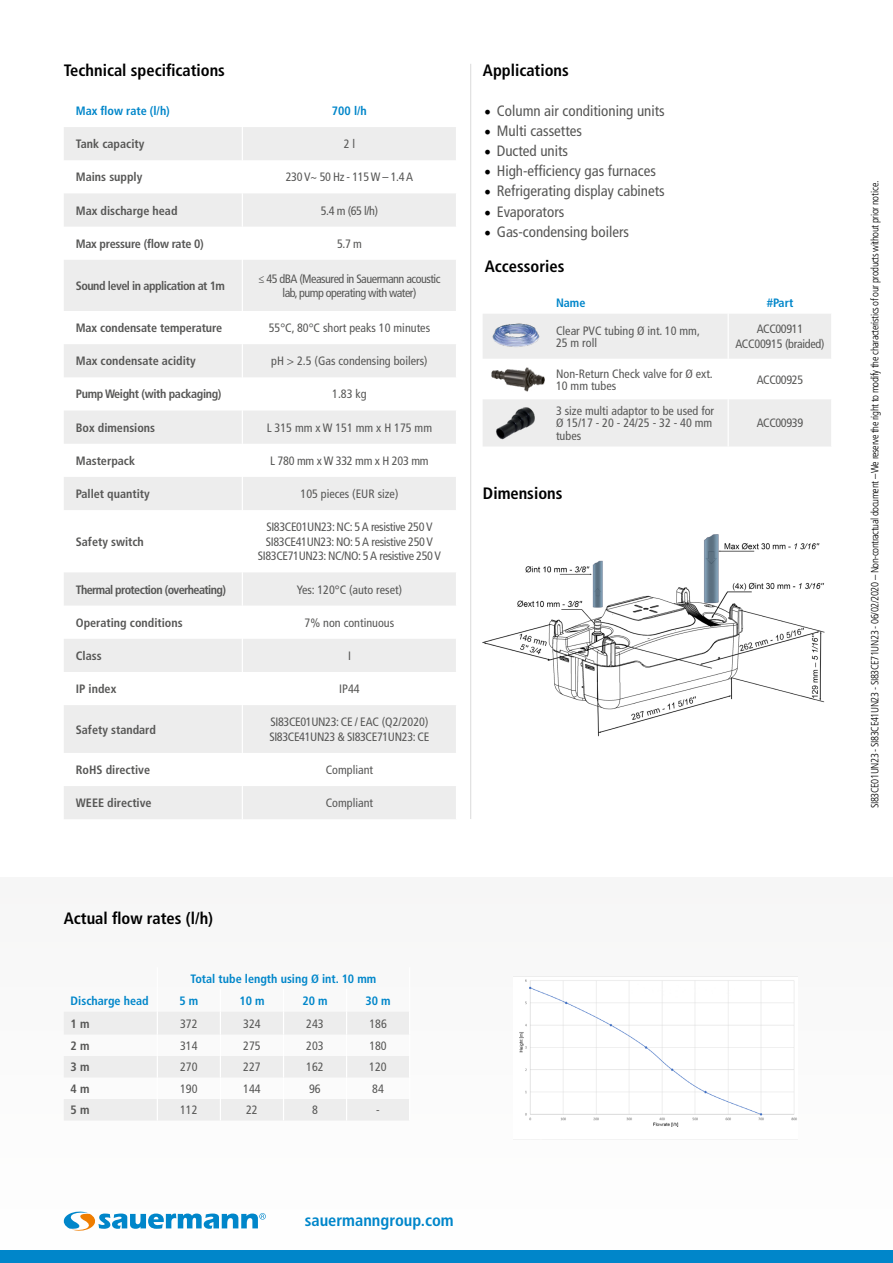
<style>
.page{position:relative;width:893px;height:1263px;background:#fff}
.page>*{position:absolute;margin:0;border:0;box-sizing:border-box;transform-origin:0 0}
.t1{font:700 condensed 16.5px "Frutiger LT Std";color:#000}
.t2{font:700 condensed 16.5px "Frutiger LT Std";color:#0086ca}
.t3{font:condensed 15px "Frutiger LT Std";color:#575756}
.t4{font:condensed 12.15px/12.1px "Frutiger LT Std";color:#575756}
.t5{font:700 condensed 12.15px "Frutiger LT Std";color:#575756}
.t6{font:condensed 12.15px/14.5px "Frutiger LT Std";letter-spacing:-.03em;color:#575756;text-align:center}
.t7{font:700 condensed 12.15px "Frutiger LT Std";color:#0086ca}
.t8{font:condensed 12.15px/14.5px "Frutiger LT Std";letter-spacing:-.04em;color:#575756;text-align:center}
.t9{font:condensed 12.15px/14.5px "Frutiger LT Std";letter-spacing:-.02em;color:#575756;text-align:center}
.t10{font:700 condensed 12.15px "Frutiger LT Std";letter-spacing:-.05em;color:#575756}
.t11{font:700 condensed 12.15px "Frutiger LT Std";letter-spacing:-.04em;color:#575756}
.t12{font:700 condensed 12.15px "Frutiger LT Std";letter-spacing:-.03em;color:#575756}
.t13{font:700 condensed 12.15px "Frutiger LT Std";letter-spacing:-.02em;color:#575756}
.t14{font:300 condensed 10.5px "Frutiger LT Std";letter-spacing:-.04em;color:#000}
.s1{font-family:"Minion Pro";font-stretch:normal;font-size:18px;color:#000}
</style>
<div class="page">
<div style="left:0;top:877px;width:893px;height:386px;background:#fafafa"></div>
<div style="left:0;top:1251px;width:893px;height:12px;background:#0086ca"></div>
<svg style="left:64px;top:127px;width:392px;height:692px;fill:#ededed"></svg>
<hr style="left:242px;top:127px;width:1px;height:33px;background:#fff">
<hr style="left:242px;top:160px;width:1px;height:33px;background:#fff">
<hr style="left:242px;top:193px;width:1px;height:34px;background:#fff">
<hr style="left:242px;top:227px;width:1px;height:33px;background:#fff">
<hr style="left:242px;top:260px;width:1px;height:51px;background:#fff">
<hr style="left:242px;top:311px;width:1px;height:33px;background:#fff">
<hr style="left:242px;top:344px;width:1px;height:33px;background:#fff">
<hr style="left:242px;top:377px;width:1px;height:33px;background:#fff">
<hr style="left:242px;top:410px;width:1px;height:34px;background:#fff">
<hr style="left:242px;top:444px;width:1px;height:33px;background:#fff">
<hr style="left:242px;top:477px;width:1px;height:33px;background:#fff">
<hr style="left:242px;top:510px;width:1px;height:62px;background:#fff">
<hr style="left:242px;top:572px;width:1px;height:34px;background:#fff">
<hr style="left:242px;top:606px;width:1px;height:33px;background:#fff">
<hr style="left:242px;top:639px;width:1px;height:33px;background:#fff">
<hr style="left:242px;top:672px;width:1px;height:33px;background:#fff">
<hr style="left:242px;top:705px;width:1px;height:48px;background:#fff">
<hr style="left:242px;top:753px;width:1px;height:33px;background:#fff">
<hr style="left:242px;top:786px;width:1px;height:33px;background:#fff">
<svg style="left:64px;top:1211px;width:202px;height:20px"></svg>
<hr style="left:470px;top:64px;width:1px;height:755px;background:#dadada">
<img style="left:482px;top:534px;width:343px;height:203px">
<img style="left:514px;top:976px;width:283px;height:151px">
<svg style="left:64px;top:1012px;width:345px;height:108px"></svg>
<svg style="left:483px;top:314px;width:348px;height:132px;fill:#ededed"></svg>
<hr style="left:728px;top:314px;width:1px;height:45px;background:#fff">
<hr style="left:728px;top:359px;width:1px;height:40px;background:#fff">
<hr style="left:728px;top:399px;width:1px;height:47px;background:#fff">
<img style="left:489px;top:321px;width:55px;height:27px">
<img style="left:489px;top:367px;width:56px;height:24px">
<img style="left:496px;top:406px;width:40px;height:34px">
<h1 class="t1" style="left:64px;top:61px;width:163px">Technical specifications</h1>
<p class="t7" style="left:76px;top:104px;width:96px">Max flow rate (l/h)</p>
<p class="t7" style="left:332px;top:104px;width:36px">700 l/h</p>
<p class="t5" style="left:76px;top:137px;width:70px">Tank capacity</p>
<p class="t4" style="left:344px;top:138px;width:13px">2 l</p>
<p class="t5" style="left:76px;top:170px;width:68px">Mains supply</p>
<p class="t6" style="left:286px;top:170px;width:129px">230 V~ 50 Hz - 115 W – 1.4 A</p>
<p class="t5" style="left:76px;top:203px;width:103px">Max discharge head</p>
<p class="t4" style="left:321px;top:204px;width:59px">5.4 m (65 l/h)</p>
<p class="t13" style="left:76px;top:236px;width:130px">Max pressure (flow rate 0)</p>
<p class="t4" style="left:337px;top:238px;width:26px">5.7 m</p>
<p class="t11" style="left:76px;top:278px;width:151px">Sound level in application at 1m</p>
<p class="t8" style="left:258px;top:271px;width:184px">≤ 45 dBA (Measured in Sauermann acoustic lab, pump operating with water)</p>
<p class="t5" style="left:76px;top:321px;width:148px">Max condensate temperature</p>
<p class="t4" style="left:269px;top:322px;width:163px">55°C, 80°C short peaks 10 minutes</p>
<p class="t5" style="left:76px;top:354px;width:122px">Max condensate acidity</p>
<p class="t4" style="left:271px;top:355px;width:158px">pH &gt; 2.5 (Gas condensing boilers)</p>
<p class="t12" style="left:76px;top:387px;width:147px">Pump Weight (with packaging)</p>
<p class="t4" style="left:332px;top:388px;width:36px">1.83 kg</p>
<p class="t5" style="left:76px;top:420px;width:81px">Box dimensions</p>
<p class="t4" style="left:267px;top:421px;width:167px">L 315 mm x W 151 mm x H 175 mm</p>
<p class="t5" style="left:76px;top:453px;width:61px">Masterpack</p>
<p class="t9" style="left:270px;top:453px;width:160px">L 780 mm x W 332 mm x H 203 mm</p>
<p class="t5" style="left:76px;top:487px;width:75px">Pallet quantity</p>
<p class="t4" style="left:300px;top:488px;width:99px">105 pieces (EUR size)</p>
<p class="t5" style="left:76px;top:534px;width:70px">Safety switch</p>
<p class="t6" style="left:258px;top:520px;width:185px">SI83CE01UN23: NC: 5 A resistive 250 V<br>SI83CE41UN23: NO: 5 A resistive 250 V<br>SI83CE71UN23: NC/NO: 5 A resistive 250 V</p>
<p class="t10" style="left:76px;top:582px;width:152px">Thermal protection (overheating)</p>
<p class="t4" style="left:297px;top:583px;width:107px">Yes: 120°C (auto reset)</p>
<p class="t5" style="left:76px;top:615px;width:108px">Operating conditions</p>
<p class="t4" style="left:305px;top:616px;width:91px">7% non continuous</p>
<p class="t5" style="left:76px;top:648px;width:27px">Class</p>
<p class="t4" style="left:348px;top:650px;width:4px">I</p>
<p class="t5" style="left:76px;top:682px;width:42px">IP index</p>
<p class="t4" style="left:339px;top:683px;width:22px">IP44</p>
<p class="t5" style="left:76px;top:722px;width:82px">Safety standard</p>
<p class="t6" style="left:269px;top:715px;width:162px;text-align:left">SI83CE01UN23: CE / EAC (Q2/2020)<br>SI83CE41UN23 &amp; SI83CE71UN23: CE</p>
<p class="t5" style="left:76px;top:762px;width:76px">RoHS directive</p>
<p class="t4" style="left:326px;top:764px;width:49px">Compliant</p>
<p class="t5" style="left:76px;top:796px;width:77px">WEEE directive</p>
<p class="t4" style="left:326px;top:797px;width:49px">Compliant</p>
<h1 class="t1" style="left:64px;top:909px;width:151px">Actual flow rates (l/h)</h1>
<p class="t7" style="left:191px;top:971px;width:187px">Total tube length using Ø int. 10 mm</p>
<p class="t7" style="left:71px;top:993px;width:80px">Discharge head</p>
<p class="t7" style="left:179px;top:993px;width:20px">5 m</p>
<p class="t7" style="left:239px;top:993px;width:27px">10 m</p>
<p class="t7" style="left:302px;top:993px;width:27px">20 m</p>
<p class="t7" style="left:365px;top:993px;width:27px">30 m</p>
<p class="t5" style="left:71px;top:1016px;width:20px">1 m</p>
<p class="t4" style="left:180px;top:1017px;width:19px">372</p>
<p class="t4" style="left:243px;top:1017px;width:19px">324</p>
<p class="t4" style="left:306px;top:1017px;width:19px">243</p>
<p class="t4" style="left:369px;top:1017px;width:19px">186</p>
<p class="t5" style="left:71px;top:1038px;width:20px">2 m</p>
<p class="t4" style="left:180px;top:1040px;width:19px">314</p>
<p class="t4" style="left:243px;top:1040px;width:19px">275</p>
<p class="t4" style="left:306px;top:1040px;width:19px">203</p>
<p class="t4" style="left:369px;top:1040px;width:19px">180</p>
<p class="t5" style="left:71px;top:1060px;width:20px">3 m</p>
<p class="t4" style="left:180px;top:1061px;width:19px">270</p>
<p class="t4" style="left:243px;top:1061px;width:19px">227</p>
<p class="t4" style="left:306px;top:1061px;width:19px">162</p>
<p class="t4" style="left:369px;top:1061px;width:19px">120</p>
<p class="t5" style="left:71px;top:1081px;width:20px">4 m</p>
<p class="t4" style="left:180px;top:1083px;width:19px">190</p>
<p class="t4" style="left:243px;top:1083px;width:19px">144</p>
<p class="t4" style="left:309px;top:1083px;width:13px">96</p>
<p class="t4" style="left:372px;top:1083px;width:13px">84</p>
<p class="t5" style="left:71px;top:1103px;width:20px">5 m</p>
<p class="t4" style="left:180px;top:1104px;width:19px">112</p>
<p class="t4" style="left:246px;top:1104px;width:13px">22</p>
<p class="t4" style="left:312px;top:1104px;width:7px">8</p>
<p class="t4" style="left:376px;top:1104px;width:5px">-</p>
<h1 class="t1" style="left:483px;top:61px;width:87px">Applications</h1>
<p class="t3" style="left:484px;top:102px;width:182px"><span class="s1">•</span> Column air conditioning units</p>
<p class="t3" style="left:484px;top:122px;width:99px"><span class="s1">•</span> Multi cassettes</p>
<p class="t3" style="left:484px;top:142px;width:86px"><span class="s1">•</span> Ducted units</p>
<p class="t3" style="left:484px;top:162px;width:173px"><span class="s1">•</span> High-efficiency gas furnaces</p>
<p class="t3" style="left:484px;top:182px;width:182px"><span class="s1">•</span> Refrigerating display cabinets</p>
<p class="t3" style="left:484px;top:203px;width:82px"><span class="s1">•</span> Evaporators</p>
<p class="t3" style="left:484px;top:223px;width:146px"><span class="s1">•</span> Gas-condensing boilers</p>
<h1 class="t1" style="left:485px;top:257px;width:81px">Accessories</h1>
<p class="t7" style="left:556px;top:295px;width:31px">Name</p>
<p class="t7" style="left:767px;top:295px;width:28px">#Part</p>
<p class="t4" style="left:556px;top:324px;width:145px">Clear PVC tubing Ø int. 10 mm,<br>25 m roll</p>
<p class="t9" style="left:735px;top:322px;width:91px">ACC00911<br>ACC00915 (braided)</p>
<p class="t4" style="left:556px;top:367px;width:158px">Non-Return Check valve for Ø ext.<br>10 mm tubes</p>
<p class="t6" style="left:757px;top:372px;width:48px">ACC00925</p>
<p class="t4" style="left:556px;top:405px;width:160px">3 size multi adaptor to be used for<br>Ø 15/17 - 20 - 24/25 - 32 - 40 mm tubes</p>
<p class="t6" style="left:757px;top:416px;width:48px">ACC00939</p>
<h1 class="t1" style="left:483px;top:484px;width:81px">Dimensions</h1>
<h1 class="t2" style="left:305px;top:1210px;width:150px">sauermanngroup.com</h1>
<p class="t14" style="left:869px;top:808px;width:630px;rotate:-90deg">SI83CE01UN23 - SI83CE41UN23 - SI83CE71UN23 - 06/02/2020 – Non-contractual document – We reserve the right to modify the characteristics of our products without prior notice.</p>
</div>
